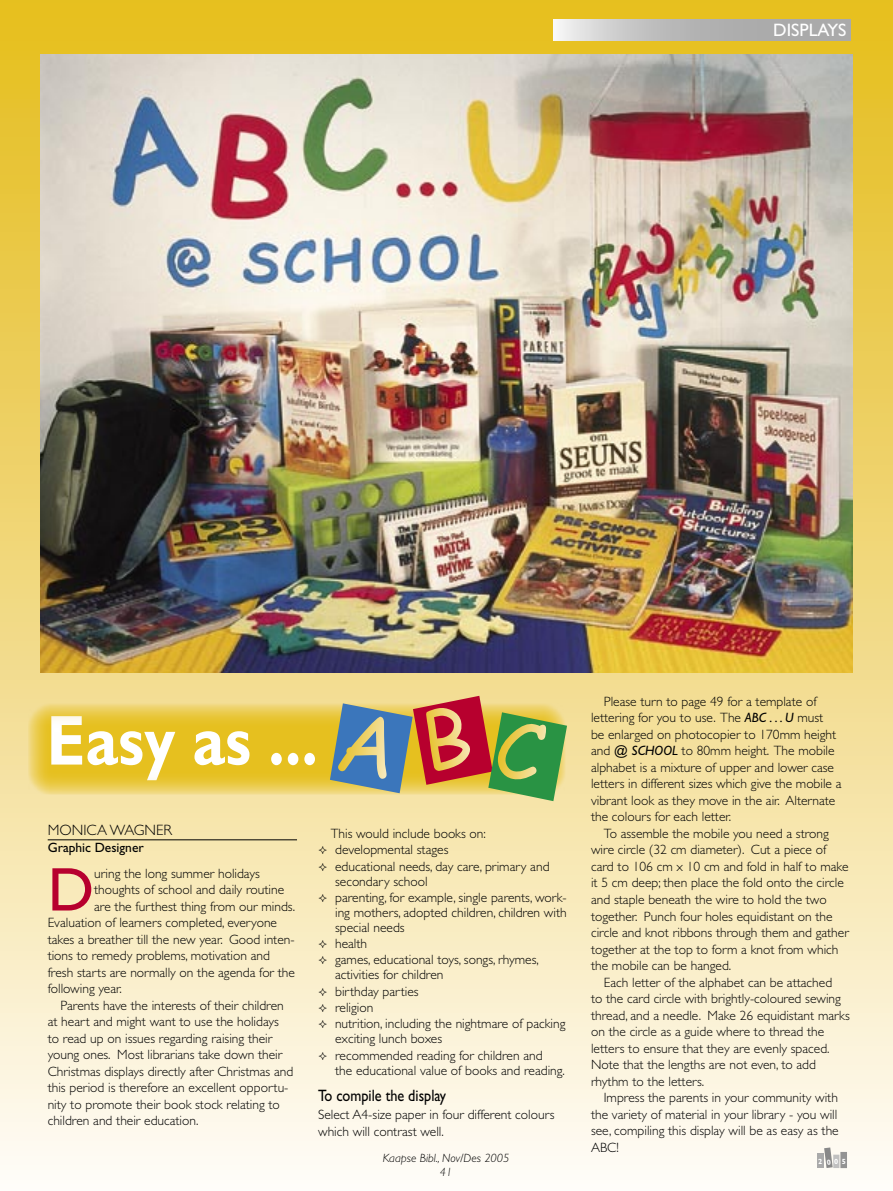
<style>
.page{position:relative;width:893px;height:1191px;background:#fff}
.page>*{position:absolute;margin:0;border:0;box-sizing:border-box;transform-origin:0 0}
.t1{font:700 70.95px "Gill Sans";color:#fff;scale:.86 1}
.bd-flush{font:61.95px "Gill Sans";color:#b7002e}
.t2{font:18px "Gill Sans";color:#fff}
.cr-head{font:16.5px "Gill Sans";color:#000;scale:.86 1}
.name{font:300 15px "Gill Sans";color:#000}
.bd-indent{font:300 13.5px/16.5px "Gill Sans";color:#000}
.bullet_with_tab{font:300 13.5px/15px "Gill Sans";color:#000}
.bd-flush-2{font:300 13.5px/16.5px "Gill Sans";color:#000}
.name1{font:13.5px "Gill Sans";color:#000}
.t3{font:italic 300 12px/13.5px "Gill Sans";color:#000;text-align:center}
.t4{font:700 7.5px "Gill Sans";color:#fff}
.s1{font-weight:400;font-style:italic}
</style>
<div class="page">
<div style="left:0;top:0;width:893px;height:1191px;background:linear-gradient(to bottom,#e4bb17,#fef9f3)"></div>
<img style="left:40px;top:54px;width:813px;height:618px">
<svg style="left:553px;top:20px;width:297px;height:21px;background:#bcbcbc"></svg>
<hr style="left:48px;top:839px;width:249px;height:1px;background:#000">
<div style="left:817px;top:1153px;width:6px;height:15px;background:#aaa"></div>
<div style="left:833px;top:1154px;width:6px;height:14px;background:#c0c0c0"></div>
<div style="left:840px;top:1152px;width:7px;height:16px;background:#939393"></div>
<svg style="left:28px;top:702px;width:301px;height:92px;background:#e8c637"></svg>
<svg style="left:319px;top:846px;width:8px;height:8px"></svg>
<svg style="left:319px;top:863px;width:8px;height:7px"></svg>
<svg style="left:319px;top:894px;width:8px;height:7px"></svg>
<svg style="left:319px;top:940px;width:8px;height:8px"></svg>
<svg style="left:319px;top:956px;width:8px;height:8px"></svg>
<svg style="left:319px;top:988px;width:8px;height:7px"></svg>
<svg style="left:319px;top:1004px;width:8px;height:8px"></svg>
<svg style="left:319px;top:1020px;width:8px;height:8px"></svg>
<svg style="left:319px;top:1051px;width:8px;height:8px"></svg>
<svg style="left:824px;top:1147px;width:9px;height:21px"></svg>
<svg style="left:329px;top:696px;width:239px;height:105px;background:#938669"></svg>
<p class="t2" style="left:773px;top:20px;width:75px">DISPLAYS</p>
<h1 class="t1" style="left:47px;top:698px;width:317px">Easy as ...</h1>
<p class="name" style="left:48px;top:822px;width:126px">MONICA WAGNER</p>
<p class="name1" style="left:48px;top:840px;width:98px">Graphic Designer</p>
<p class="bd-flush" style="left:48px;top:854px;width:48px">D</p>
<p class="bd-flush-2" style="left:94px;top:865px;width:167px">uring the long summer holidays</p>
<p class="bd-flush-2" style="left:94px;top:881px;width:191px">thoughts of school and daily routine</p>
<p class="bd-flush-2" style="left:94px;top:898px;width:202px">are the furthest thing from our minds.</p>
<p class="bd-flush-2" style="left:48px;top:914px;width:231px">Evaluation of learners completed, everyone</p>
<p class="bd-flush-2" style="left:48px;top:931px;width:248px">takes a breather till the new year. Good inten-</p>
<p class="bd-flush-2" style="left:48px;top:947px;width:224px">tions to remedy problems, motivation and</p>
<p class="bd-flush-2" style="left:48px;top:964px;width:249px">fresh starts are normally on the agenda for the</p>
<p class="bd-flush-2" style="left:48px;top:980px;width:76px">following year.</p>
<p class="bd-indent" style="left:48px;top:997px;width:247px;text-indent:13px">Parents have the interests of their children at heart and might want to use the holidays to read up on issues regarding raising their young ones. Most librarians take down their Christmas displays directly after Christmas and this period is therefore an excellent opportu&shy;nity to promote their book stock relating to children and their education.</p>
<p class="bd-indent" style="left:331px;top:825px;width:157px">This would include books on:</p>
<p class="bullet_with_tab" style="left:335px;top:842px;width:115px">developmental stages</p>
<p class="bullet_with_tab" style="left:335px;top:858px;width:216px">educational needs, day care, primary and secondary school</p>
<p class="bullet_with_tab" style="left:335px;top:890px;width:233px;text-align:justify">parenting, for example, single parents, work&shy;ing mothers, adopted children, children with special needs</p>
<p class="bullet_with_tab" style="left:335px;top:936px;width:34px">health</p>
<p class="bullet_with_tab" style="left:335px;top:952px;width:205px">games, educational toys, songs, rhymes, activities for children</p>
<p class="bullet_with_tab" style="left:335px;top:983px;width:85px">birthday parties</p>
<p class="bullet_with_tab" style="left:335px;top:1000px;width:40px">religion</p>
<p class="bullet_with_tab" style="left:335px;top:1016px;width:232px">nutrition, including the nightmare of packing exciting lunch boxes</p>
<p class="bullet_with_tab" style="left:335px;top:1047px;width:231px">recommended reading for children and<br>the educational value of books and reading.</p>
<p class="cr-head" style="left:318px;top:1086px;width:150px">To compile the display</p>
<p class="bd-flush-2" style="left:318px;top:1106px;width:238px">Select A4-size paper in four different colours which will contrast well.</p>
<p class="t3" style="left:383px;top:1151px;width:128px">Kaapse Bibl., Nov/Des 2005<br>41</p>
<p class="bd-indent" style="left:591px;top:693px;width:252px;text-indent:13px">Please turn to page 49 for a template of lettering for you to use. The <span class="s1">ABC . . . U</span> must<br>be enlarged on photocopier to 170mm height and <span class="s1">@ SCHOOL</span> to 80mm height. The mobile alphabet is a mixture of upper and lower case letters in different sizes which give the mobile a vibrant look as they move in the air. Alternate the colours for each letter.</p>
<p class="bd-indent" style="left:591px;top:825px;width:259px;text-indent:13px">To assemble the mobile you need a strong wire circle (32 cm diameter). Cut a piece of card to 106 cm x 10 cm and fold in half to make it 5 cm deep; then place the fold onto the circle and staple beneath the wire to hold the two together. Punch four holes equidistant on the circle and knot ribbons through them and gather together at the top to form a knot from which the mobile can be hanged.</p>
<p class="bd-indent" style="left:591px;top:974px;width:260px;text-indent:13px">Each letter of the alphabet can be attached<br>to the card circle with brightly-coloured sewing thread, and a needle. Make 26 equidistant marks on the circle as a guide where to thread the letters to ensure that they are evenly spaced.<br>Note that the lengths are not even, to add rhythm to the letters.</p>
<p class="bd-indent" style="left:591px;top:1089px;width:249px;text-align:justify;text-indent:13px">Impress the parents in your community with the variety of material in your library - you will see, compiling this display will be as easy as the ABC!</p>
<p class="t4" style="left:818px;top:1157px;width:6px">2</p>
<p class="t4" style="left:834px;top:1157px;width:13px">0 5</p>
</div>
